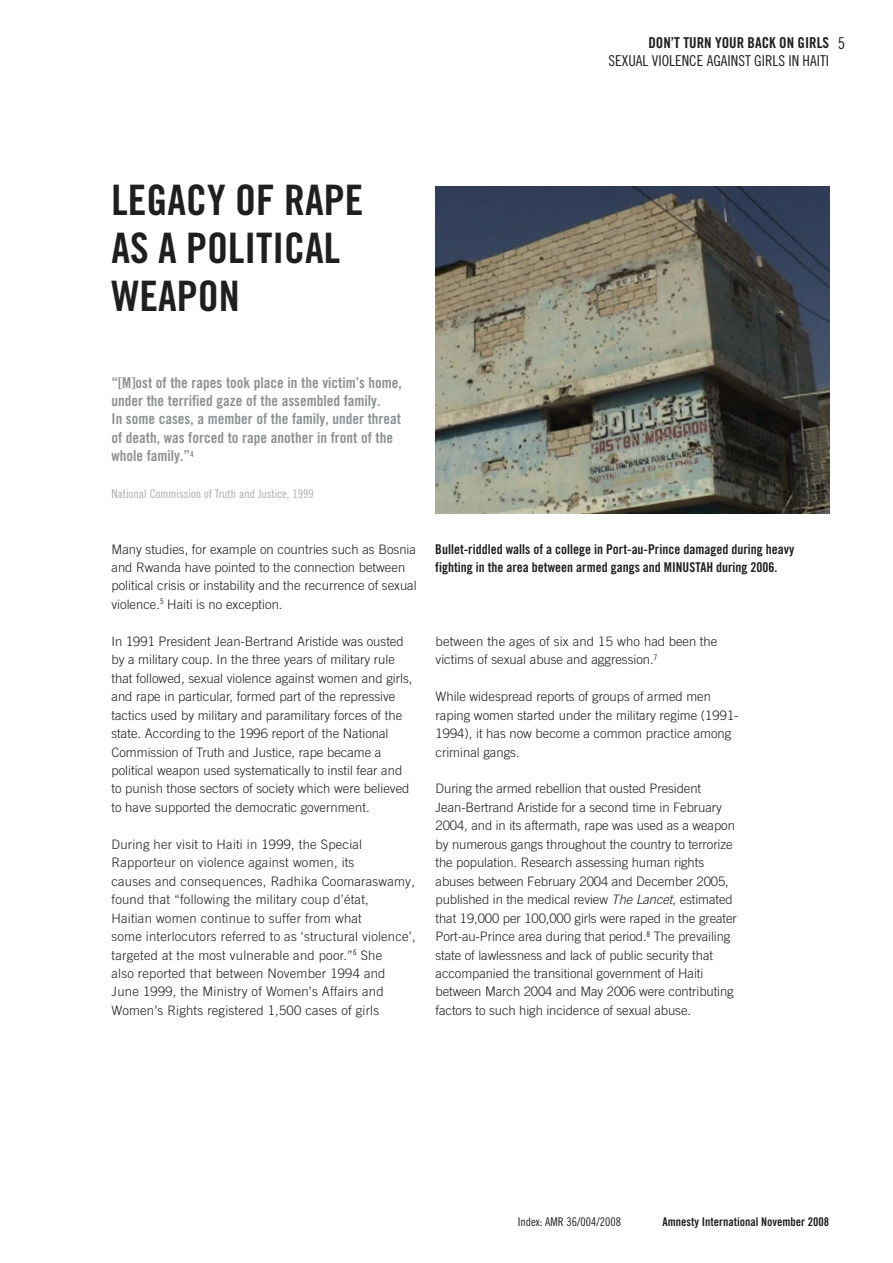
<style>
.page{position:relative;width:893px;height:1263px;background:#fff}
.page>*{position:absolute;margin:0;border:0;box-sizing:border-box;transform-origin:0 0}
.t1{font:42px/48px "Amnesty Trade Gothic Bd Cn 20";color:#201e21}
.t2{font:15px/18.5px "Amnesty Trade Gothic Bd Cn 20";color:#8b9093}
.t3{font:15px "Amnesty Trade Gothic Cn 18";color:#201e21}
.t4{font:15px "Amnesty Trade Gothic Bd Cn 20";color:#201e21}
.t5{font:13.5px/18.5px "Amnesty Trade Gothic Bd Cn 20 OTF";color:#201e21}
.t6{font:300 13.05px/18.5px "Amnesty Trade Gothic";color:#201e21}
.t7{font:12px "Amnesty Trade Gothic Cn 18";color:#a8adb1}
.t8{font:12px "Amnesty Trade Gothic Bd Cn 20";color:#201e21}
.t9{font:12px "Amnesty Trade Gothic Cn 18";color:#201e21}
.s1{font-family:"Amnesty Trade Gothic Cn 18";font-size:16.5px}
.s2{font-style:italic}
</style>
<div class="page">
<img style="left:436px;top:186px;width:393px;height:328px">
<p class="t4" style="left:648px;top:33px;width:198px">DON’T TURN YOUR BACK ON GIRLS <span class="s1">5</span></p>
<p class="t3" style="left:608px;top:52px;width:222px">SEXUAL VIOLENCE AGAINST GIRLS IN HAITI</p>
<h1 class="t1" style="left:111px;top:176px;width:253px">LEGACY OF RAPE<br>AS A POLITICAL<br>WEAPON</h1>
<p class="t2" style="left:111px;top:373px;width:292px">“[M]ost of the rapes took place in the victim’s home, under the terrified gaze of the assembled family.<br>In some cases, a member of the family, under threat of death, was forced to rape another in front of the whole family.”<sup>4</sup></p>
<p class="t7" style="left:111px;top:486px;width:204px">National Commission of Truth and Justice, 1999</p>
<p class="t6" style="left:111px;top:539px;width:307px">Many studies, for example on countries such as Bosnia and Rwanda have pointed to the connection between political crisis or instability and the recurrence of sexual violence.<sup>5</sup> Haiti is no exception.</p>
<p class="t6" style="left:111px;top:632px;width:302px">In 1991 President Jean-Bertrand Aristide was ousted by a military coup. In the three years of military rule that followed, sexual violence against women and girls, and rape in particular, formed part of the repressive tactics used by military and paramilitary forces of the state. According to the 1996 report of the National Commission of Truth and Justice, rape became a political weapon used systematically to instil fear and to punish those sectors of society which were believed to have supported the democratic government.</p>
<p class="t6" style="left:111px;top:835px;width:306px">During her visit to Haiti in 1999, the Special Rapporteur on violence against women, its<br>causes and consequences, Radhika Coomaraswamy, found that “following the military coup d’état,<br>Haitian women continue to suffer from what<br>some interlocutors referred to as ‘structural violence’, targeted at the most vulnerable and poor.”<sup>6</sup> She<br>also reported that between November 1994 and June 1999, the Ministry of Women’s Affairs and Women’s Rights registered 1,500 cases of girls</p>
<p class="t5" style="left:435px;top:539px;width:360px">Bullet-riddled walls of a college in Port-au-Prince damaged during heavy fighting in the area between armed gangs and MINUSTAH during 2006.</p>
<p class="t6" style="left:436px;top:632px;width:283px">between the ages of six and 15 who had been the victims of sexual abuse and aggression.<sup>7</sup></p>
<p class="t6" style="left:436px;top:687px;width:305px">While widespread reports of groups of armed men raping women started under the military regime (1991- 1994), it has now become a common practice among criminal gangs.</p>
<p class="t6" style="left:436px;top:779px;width:303px">During the armed rebellion that ousted President Jean-Bertrand Aristide for a second time in February 2004, and in its aftermath, rape was used as a weapon by numerous gangs throughout the country to terrorize the population. Research assessing human rights abuses between February 2004 and December 2005, published in the medical review <span class="s2">The Lancet</span>, estimated that 19,000 per 100,000 girls were raped in the greater Port-au-Prince area during that period.<sup>8</sup> The prevailing state of lawlessness and lack of public security that accompanied the transitional government of Haiti between March 2004 and May 2006 were contributing factors to such high incidence of sexual abuse.</p>
<p class="t9" style="left:518px;top:1215px;width:105px">Index: AMR 36/004/2008</p>
<p class="t8" style="left:663px;top:1215px;width:168px">Amnesty International November 2008</p>
</div>
